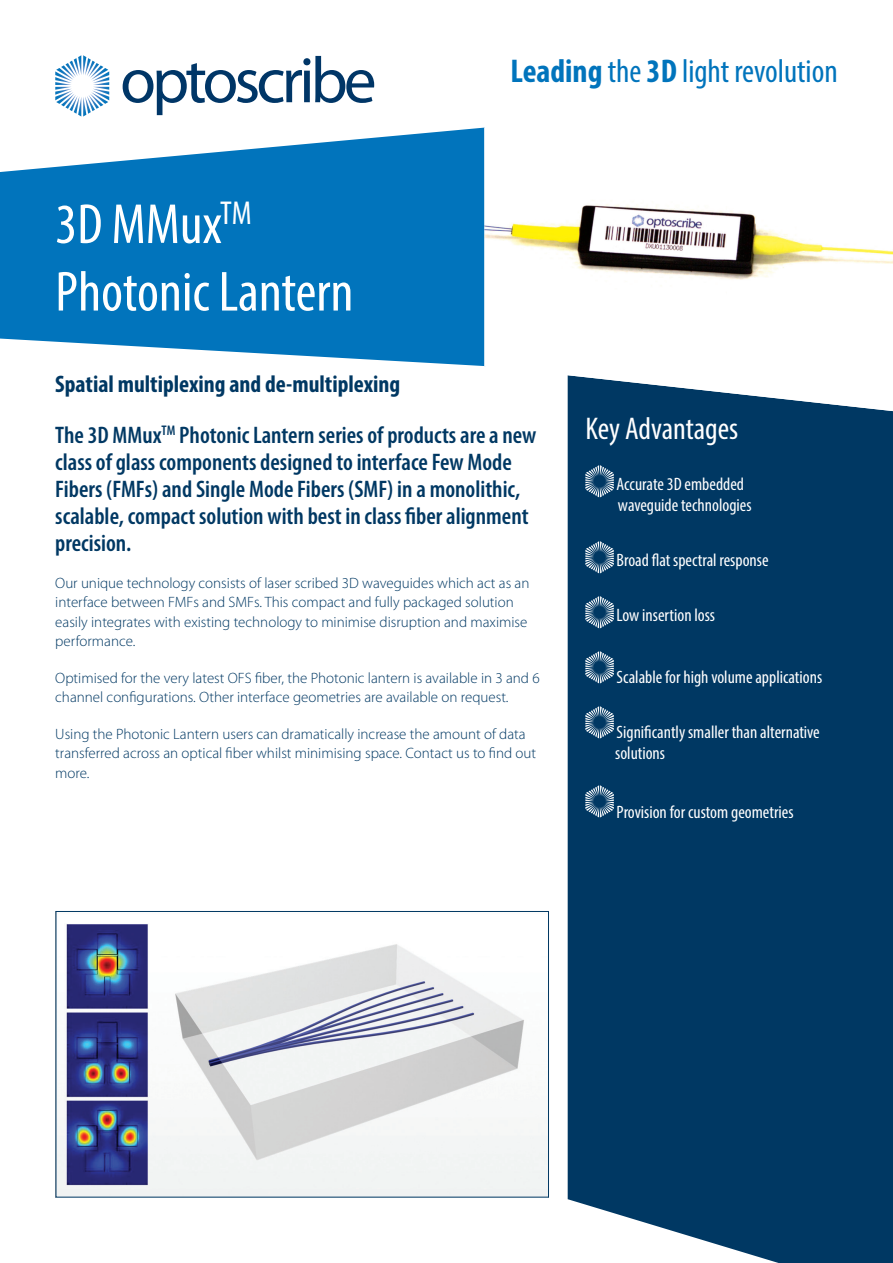
<style>
.page{position:relative;width:893px;height:1263px;background:#fff}
.page>*{position:absolute;margin:0;border:0;box-sizing:border-box;transform-origin:0 0}
.PRODUCT_TITLE{font:condensed 57px/67.5px "Myriad Pro";color:#fff}
.Tagline{font:condensed 33px "Myriad Pro";color:#0174bc}
.BULLET_WHITE{font:condensed 31.5px "Myriad Pro";color:#fff}
.OPENING_PARA{font:600 condensed 24px/27px "Myriad Pro";color:#003863}
.OPENING_PARA_WHITE{font:700 condensed 24px "Myriad Pro";color:#003863}
.BULLET_WHITE-2{font:condensed 18px/21px "Myriad Pro";color:#fff}
.OPENING_PARA-2{font:300 15px/19.5px "Myriad Pro";color:#003863}
.s1{font-weight:700}
</style>
<div class="page">
<svg style="left:55px;top:55px;width:54px;height:62px"></svg>
<svg style="left:123px;top:56px;width:251px;height:59px"></svg>
<div style="left:568px;top:411px;width:325px;height:852px;background:#003863"></div>
<svg style="left:0;top:128px;width:484px;height:238px;background:#2788c6"></svg>
<img style="left:484px;top:128px;width:409px;height:283px">
<svg style="left:585px;top:465px;width:29px;height:32px"></svg>
<svg style="left:585px;top:541px;width:29px;height:32px"></svg>
<svg style="left:585px;top:596px;width:29px;height:32px"></svg>
<svg style="left:585px;top:651px;width:29px;height:32px"></svg>
<svg style="left:585px;top:706px;width:29px;height:32px"></svg>
<svg style="left:585px;top:785px;width:29px;height:32px"></svg>
<img style="left:58px;top:924px;width:489px;height:271px">
<div style="left:56px;top:911px;width:493px;height:286px;border:1px solid #003863"></div>
<p class="PRODUCT_TITLE" style="left:55px;top:190px;width:300px">3D MMux<sup>TM<br></sup>Photonic Lantern</p>
<p class="OPENING_PARA_WHITE" style="left:55px;top:369px;width:347px">Spatial multiplexing and de-multiplexing</p>
<p class="Tagline" style="left:510px;top:51px;width:329px"><span class="s1">Leading</span> the <span class="s1">3D</span> light revolution</p>
<p class="OPENING_PARA" style="left:55px;top:421px;width:483px">The 3D MMux<sup>TM</sup> Photonic Lantern series of products are a new class of glass components designed to interface Few Mode Fibers (FMFs) and Single Mode Fibers (SMF) in a monolithic, scalable, compact solution with best in class fiber alignment precision.</p>
<p class="OPENING_PARA-2" style="left:55px;top:573px;width:476px">Our unique technology consists of laser scribed 3D waveguides which act as an interface between FMFs and SMFs. This compact and fully packaged solution easily integrates with existing technology to minimise disruption and maximise performance.</p>
<p class="OPENING_PARA-2" style="left:55px;top:668px;width:486px">Optimised for the very latest OFS fiber, the Photonic lantern is available in 3 and 6 channel configurations. Other interface geometries are available on request.</p>
<p class="OPENING_PARA-2" style="left:55px;top:724px;width:482px">Using the Photonic Lantern users can dramatically increase the amount of data transferred across an optical fiber whilst minimising space. Contact us to find out more.</p>
<p class="BULLET_WHITE" style="left:585px;top:410px;width:154px">Key Advantages</p>
<p class="BULLET_WHITE-2" style="left:617px;top:473px;width:136px">Accurate 3D embedded waveguide technologies</p>
<p class="BULLET_WHITE-2" style="left:617px;top:549px;width:153px">Broad flat spectral response</p>
<p class="BULLET_WHITE-2" style="left:617px;top:604px;width:100px">Low insertion loss</p>
<p class="BULLET_WHITE-2" style="left:617px;top:667px;width:207px">Scalable for high volume applications</p>
<p class="BULLET_WHITE-2" style="left:615px;top:722px;width:206px">Significantly smaller than alternative solutions</p>
<p class="BULLET_WHITE-2" style="left:617px;top:801px;width:178px">Provision for custom geometries</p>
</div>
